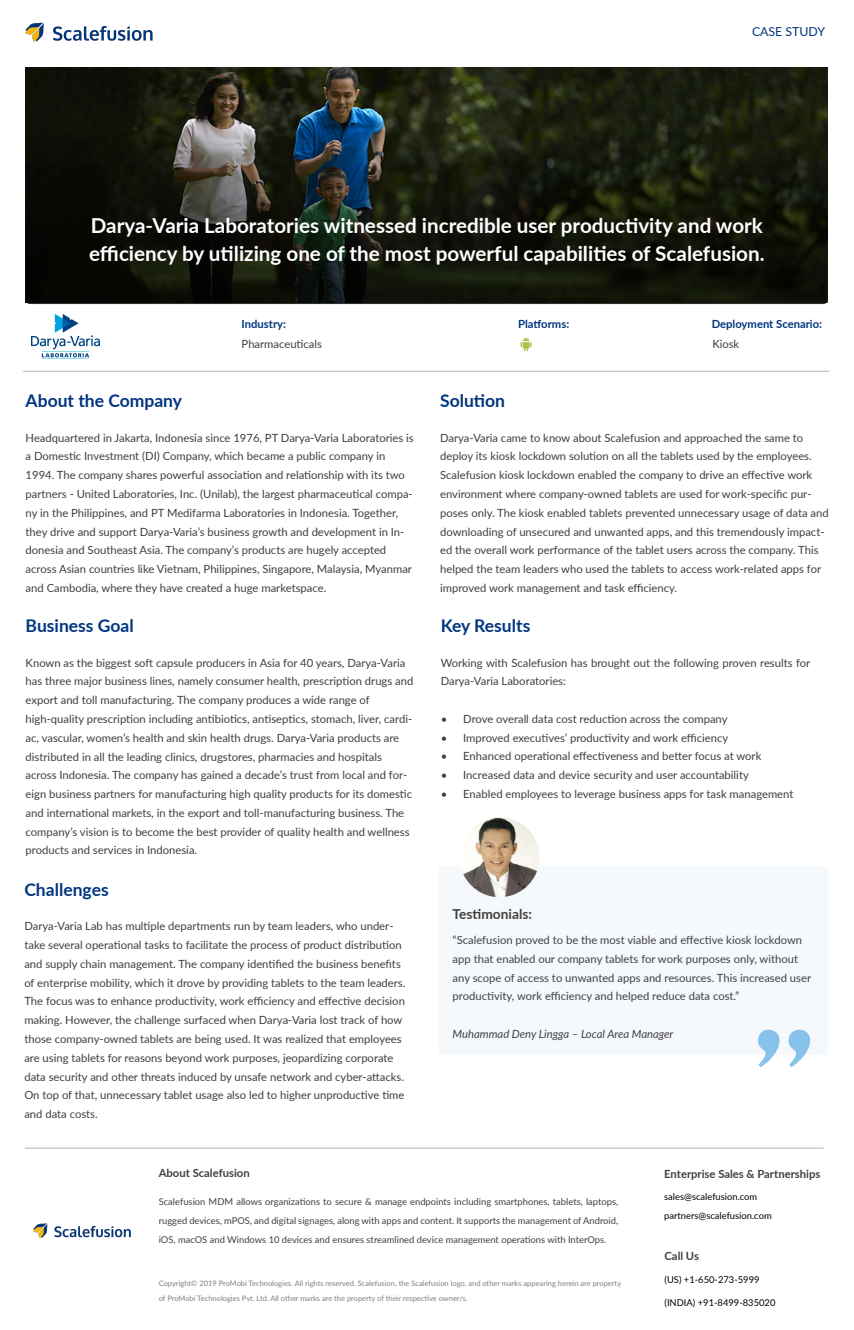
<style>
.page{position:relative;width:854px;height:1330px;background:#fff}
.page>*{position:absolute;margin:0;border:0;box-sizing:border-box;transform-origin:0 0}
.t1{font:700 20.62px/28.1px "Lato";color:#fff}
.t2{font:700 17.5px "Lato";color:#003580}
.t3{font:700 13.75px "Lato";color:#404040}
.t4{font:12.31px "Lato";color:#003580}
.t5{font:11.25px/18.8px "Lato";color:#3f3f3f}
.t6{font:11.25px/18.8px "Lato";color:#404040}
.t7{font:700 11.25px "Lato";color:#404040}
.t8{font:700 11.25px "Lato";color:#003580}
.t9{font:italic 11.25px "Lato";color:#404040}
.t10{font:9.38px/18.8px "Lato";color:#404040;text-align:justify}
.t11{font:9.38px "Lato";color:#000}
.t12{font:7.5px/15px "Lato";color:#7f7f7f}
</style>
<div class="page">
<svg style="left:26px;top:68px;width:802px;height:236px;background:#1a1d13"></svg>
<img style="left:25px;top:22px;width:128px;height:20px">
<svg style="left:520px;top:337px;width:11px;height:14px"></svg>
<hr style="left:23px;top:371px;width:806px;height:1px;background:#b3b3b3">
<div style="left:439px;top:866px;width:389px;height:189px;background:#f6f9fc"></div>
<svg style="left:758px;top:1030px;width:52px;height:37px"></svg>
<hr style="left:25px;top:1148px;width:798px;height:1px;background:#b3b3b3">
<img style="left:33px;top:1223px;width:98px;height:15px">
<img style="left:459px;top:817px;width:80px;height:80px;border-radius:40px">
<img style="left:31px;top:315px;width:68px;height:43px">
<p class="t4" style="left:752px;top:23px;width:75px">CASE STUDY</p>
<h1 class="t1" style="left:89px;top:211px;width:677px">Darya-Varia Laboratories witnessed incredible user productivity and work efficiency by utilizing one of the most powerful capabilities of Scalefusion.</h1>
<p class="t8" style="left:242px;top:315px;width:46px">Industry:</p>
<p class="t5" style="left:242px;top:334px;width:82px">Pharmaceuticals</p>
<h2 class="t2" style="left:26px;top:388px;width:158px">About the Company</h2>
<p class="t5" style="left:26px;top:428px;width:390px">Headquartered in Jakarta, Indonesia since 1976, PT Darya-Varia Laboratories is a Domestic Investment (DI) Company, which became a public company in 1994. The company shares powerful association and relationship with its two partners - United Laboratories, Inc. (Unilab), the largest pharmaceutical compa&shy;ny in the Philippines, and PT Medifarma Laboratories in Indonesia. Together, they drive and support Darya-Varia’s business growth and development in In&shy;donesia and Southeast Asia. The company’s products are hugely accepted across Asian countries like Vietnam, Philippines, Singapore, Malaysia, Myanmar and Cambodia, where they have created a huge marketspace.</p>
<h2 class="t2" style="left:26px;top:613px;width:110px">Business Goal</h2>
<p class="t5" style="left:26px;top:653px;width:389px">Known as the biggest soft capsule producers in Asia for 40 years, Darya-Varia has three major business lines, namely consumer health, prescription drugs and export and toll manufacturing. The company produces a wide range of high-quality prescription including antibiotics, antiseptics, stomach, liver, cardi&shy;ac, vascular, women’s health and skin health drugs. Darya-Varia products are distributed in all the leading clinics, drugstores, pharmacies and hospitals across Indonesia. The company has gained a decade’s trust from local and for&shy;eign business partners for manufacturing high quality products for its domestic and international markets, in the export and toll-manufacturing business. The company’s vision is to become the best provider of quality health and wellness products and services in Indonesia.</p>
<h2 class="t2" style="left:24px;top:877px;width:86px">Challenges</h2>
<p class="t5" style="left:24px;top:917px;width:382px">Darya-Varia Lab has multiple departments run by team leaders, who under&shy;take several operational tasks to facilitate the process of product distribution and supply chain management. The company identified the business benefits of enterprise mobility, which it drove by providing tablets to the team leaders.<br>The focus was to enhance productivity, work efficiency and effective decision making. However, the challenge surfaced when Darya-Varia lost track of how those company-owned tablets are being used. It was realized that employees are using tablets for reasons beyond work purposes, jeopardizing corporate data security and other threats induced by unsafe network and cyber-attacks.<br>On top of that, unnecessary tablet usage also led to higher unproductive time and data costs.</p>
<p class="t8" style="left:518px;top:315px;width:53px">Platforms:</p>
<p class="t8" style="left:712px;top:315px;width:112px">Deployment Scenario:</p>
<p class="t5" style="left:712px;top:334px;width:28px">Kiosk</p>
<h2 class="t2" style="left:440px;top:388px;width:66px">Solution</h2>
<p class="t5" style="left:440px;top:428px;width:390px">Darya-Varia came to know about Scalefusion and approached the same to deploy its kiosk lockdown solution on all the tablets used by the employees.<br>Scalefusion kiosk lockdown enabled the company to drive an effective work environment where company-owned tablets are used for work-specific pur&shy;poses only. The kiosk enabled tablets prevented unnecessary usage of data and downloading of unsecured and unwanted apps, and this tremendously impact&shy;ed the overall work performance of the tablet users across the company. This helped the team leaders who used the tablets to access work-related apps for improved work management and task efficiency.</p>
<h2 class="t2" style="left:441px;top:613px;width:91px">Key Results</h2>
<p class="t5" style="left:441px;top:653px;width:371px">Working with Scalefusion has brought out the following proven results for<br>Darya-Varia Laboratories:</p>
<p class="t5" style="left:441px;top:709px;width:288px">• Drove overall data cost reduction across the company</p>
<p class="t5" style="left:441px;top:728px;width:289px">• Improved executives’ productivity and work efficiency</p>
<p class="t5" style="left:441px;top:747px;width:322px">• Enhanced operational effectiveness and better focus at work</p>
<p class="t5" style="left:441px;top:765px;width:309px">• Increased data and device security and user accountability</p>
<p class="t5" style="left:441px;top:784px;width:354px">• Enabled employees to leverage business apps for task management</p>
<p class="t3" style="left:452px;top:904px;width:81px">Testimonials:</p>
<p class="t6" style="left:452px;top:930px;width:360px">“Scalefusion proved to be the most viable and effective kiosk lockdown app that enabled our company tablets for work purposes only, without any scope of access to unwanted apps and resources. This increased user productivity, work efficiency and helped reduce data cost.”</p>
<p class="t9" style="left:452px;top:1026px;width:222px">Muhammad Deny Lingga – Local Area Manager</p>
<p class="t7" style="left:159px;top:1164px;width:92px">About Scalefusion</p>
<p class="t10" style="left:159px;top:1192px;width:461px">Scalefusion MDM allows organizations to secure &amp; manage endpoints including smartphones, tablets, laptops, rugged devices, mPOS, and digital signages, along with apps and content. It supports the management of Android, iOS, macOS and Windows 10 devices and ensures streamlined device management operations with InterOps.</p>
<p class="t12" style="left:159px;top:1275px;width:464px">Copyright© 2019 ProMobi Technologies. All rights reserved. Scalefusion, the Scalefusion logo, and other marks appearing herein are property of ProMobi Technologies Pvt. Ltd. All other marks are the property of their respective owner/s.</p>
<p class="t7" style="left:664px;top:1166px;width:158px">Enterprise Sales &amp; Partnerships</p>
<p class="t11" style="left:664px;top:1208px;width:109px">partners@scalefusion.com</p>
<p class="t11" style="left:664px;top:1189px;width:95px">sales@scalefusion.com</p>
<p class="t7" style="left:664px;top:1248px;width:36px">Call Us</p>
<p class="t11" style="left:664px;top:1296px;width:112px">(INDIA) +91-8499-835020</p>
<p class="t11" style="left:664px;top:1273px;width:97px">(US) +1-650-273-5999</p>
</div>
